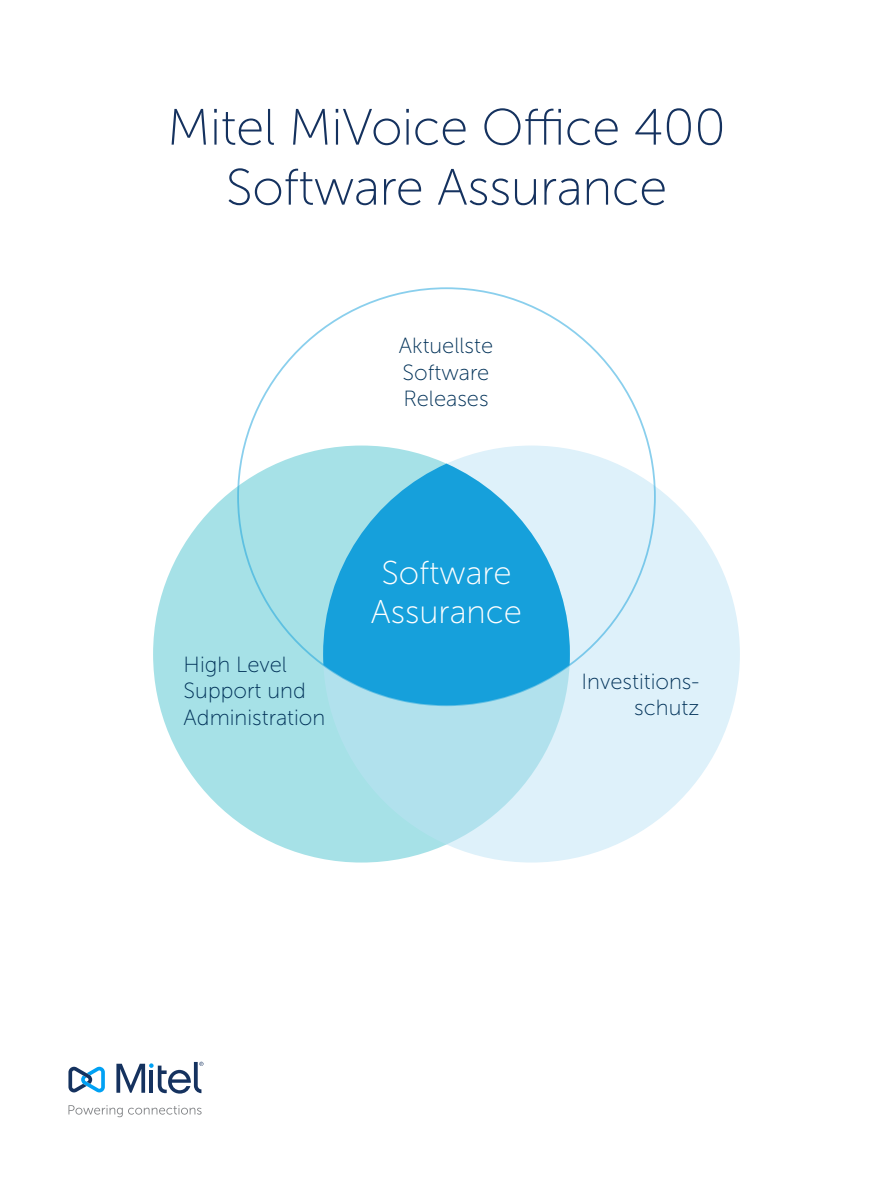
<style>
.page{position:relative;width:893px;height:1187px;background:#fff}
.page>*{position:absolute;margin:0;border:0;box-sizing:border-box;transform-origin:0 0}
.t1{font:51px/60px "Museo Sans 100";letter-spacing:-.01em;color:#15325f;text-align:center}
.t2{font:32.85px/39.5px "Museo Sans 100";color:#fff;text-align:center}
.t3{font:21.9px/26.2px "Museo Sans 100";color:#003158}
</style>
<div class="page">
<svg style="left:68px;top:1105px;width:134px;height:12px"></svg>
<svg style="left:68px;top:1066px;width:37px;height:26px"></svg>
<svg style="left:116px;top:1061px;width:87px;height:32px"></svg>
<div style="left:153px;top:445px;width:417px;height:417px;background:#a6e1e7;border-radius:50%"></div>
<svg style="left:323px;top:445px;width:417px;height:417px;fill:#def1fa"></svg>
<svg style="left:323px;top:463px;width:247px;height:242px;fill:#16a0db"></svg>
<h1 class="t1" style="left:167px;top:98px;width:560px">Mitel MiVoice Office 400<br>Software Assurance</h1>
<p class="t3" style="left:399px;top:333px;width:96px">Aktuellste<br>Software<br>Releases</p>
<p class="t3" style="left:184px;top:651px;width:143px">High Level<br>Support und<br>Administration</p>
<h2 class="t2" style="left:371px;top:553px;width:153px">Software<br>Assurance</h2>
<p class="t3" style="left:582px;top:668px;width:119px;text-align:right">Investitions&shy;schutz</p>
</div>
